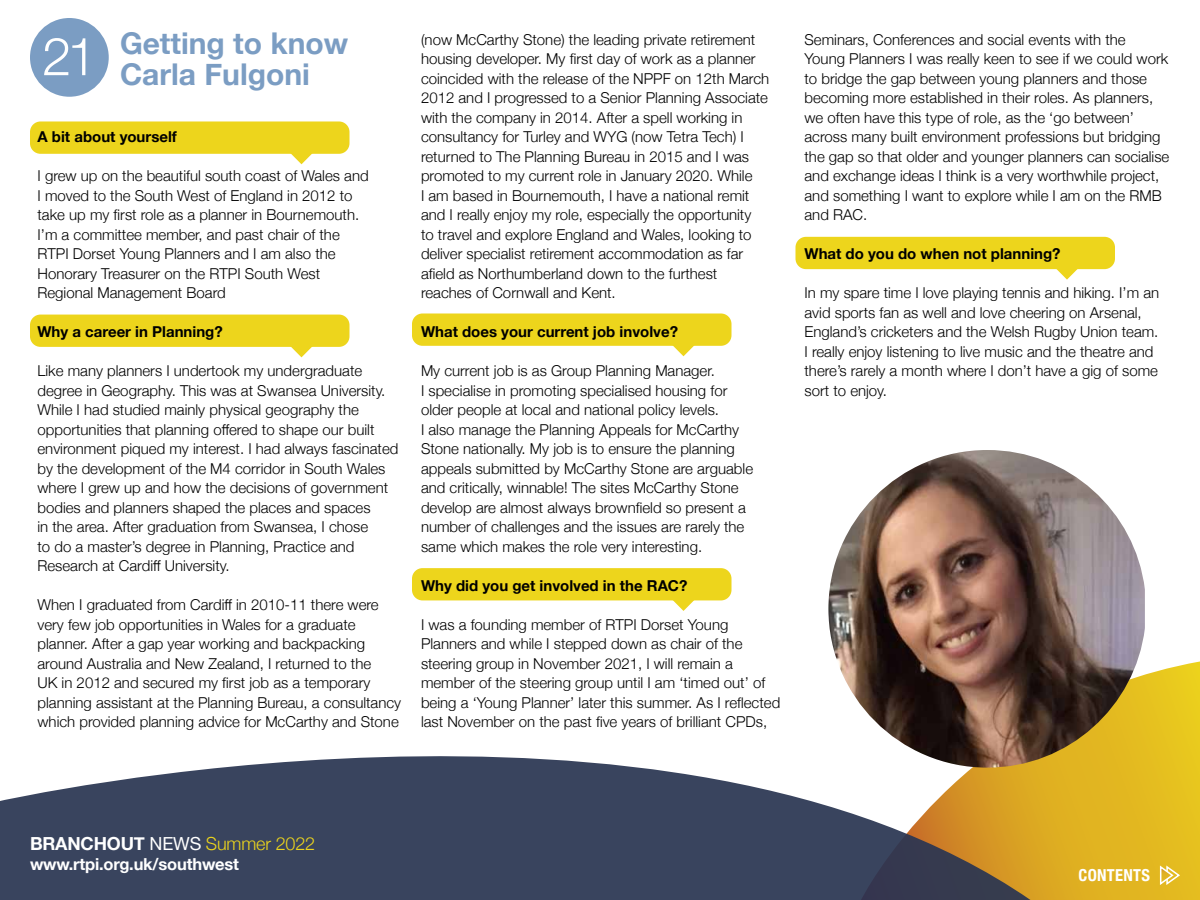
<style>
.page{position:relative;width:1200px;height:900px;background:#fff}
.page>*{position:absolute;margin:0;border:0;box-sizing:border-box;transform-origin:0 0}
.t1{font:300 52.65px "Helvetica Neue";color:#fff}
.t2{font:700 30px/31.5px "Helvetica Neue";color:#7b9dc3}
.t3{font:300 18px "Helvetica Neue";letter-spacing:-.01em;color:#edd51c}
.t4{font:700 16.5px "Helvetica Neue";letter-spacing:-.01em;color:#fff}
.t5{font:700 condensed 16.5px "Helvetica Neue";letter-spacing:.02em;color:#fff}
.t6{font:300 15px/19.5px "Helvetica Neue";color:#000}
.t7{font:700 15px "Helvetica Neue";color:#000}
.s1{font-weight:700;color:#fff}
.s2{font-weight:400;color:#fff}
</style>
<div class="page">
<div style="left:30px;top:121px;width:320px;height:33px;background:#edd51c;border-radius:10px"></div>
<svg style="left:284px;top:153px;width:36px;height:11px"></svg>
<div style="left:412px;top:314px;width:320px;height:32px;background:#edd51c;border-radius:10px"></div>
<svg style="left:666px;top:345px;width:36px;height:11px"></svg>
<div style="left:796px;top:237px;width:319px;height:32px;background:#edd51c;border-radius:10px"></div>
<svg style="left:1049px;top:269px;width:36px;height:11px"></svg>
<div style="left:412px;top:568px;width:320px;height:32px;background:#edd51c;border-radius:10px"></div>
<svg style="left:666px;top:600px;width:36px;height:11px"></svg>
<div style="left:30px;top:315px;width:320px;height:32px;background:#edd51c;border-radius:10px"></div>
<svg style="left:284px;top:346px;width:36px;height:11px"></svg>
<svg style="left:1030px;top:662px;width:170px;height:238px"></svg>
<svg style="left:0;top:756px;width:1030px;height:144px;fill:#39445e"></svg>
<svg style="left:1159px;top:864px;width:22px;height:23px"></svg>
<div style="left:30px;top:18px;width:79px;height:79px;background:#7b9dc3;border-radius:50%"></div>
<img style="left:828px;top:450px;width:317px;height:318px">
<h1 class="t1" style="left:42px;top:14px;width:56px">21</h1>
<h2 class="t2" style="left:120px;top:28px;width:230px">Getting to know<br>Carla Fulgoni</h2>
<p class="t7" style="left:38px;top:125px;width:141px">A bit about yourself</p>
<p class="t6" style="left:38px;top:165px;width:333px">I grew up on the beautiful south coast of Wales and I moved to the South West of England in 2012 to take up my first role as a planner in Bournemouth.<br>I’m a committee member, and past chair of the RTPI Dorset Young Planners and I am also the Honorary Treasurer on the RTPI South West Regional Management Board</p>
<p class="t7" style="left:38px;top:320px;width:187px">Why a career in Planning?</p>
<p class="t6" style="left:38px;top:360px;width:362px">Like many planners I undertook my undergraduate degree in Geography. This was at Swansea University.<br>While I had studied mainly physical geography the opportunities that planning offered to shape our built environment piqued my interest. I had always fascinated by the development of the M4 corridor in South Wales where I grew up and how the decisions of government bodies and planners shaped the places and spaces<br>in the area. After graduation from Swansea, I chose<br>to do a master’s degree in Planning, Practice and Research at Cardiff University.</p>
<p class="t6" style="left:38px;top:594px;width:365px">When I graduated from Cardiff in 2010-11 there were very few job opportunities in Wales for a graduate planner. After a gap year working and backpacking around Australia and New Zealand, I returned to the<br>UK in 2012 and secured my first job as a temporary planning assistant at the Planning Bureau, a consultancy which provided planning advice for McCarthy and Stone</p>
<p class="t6" style="left:421px;top:28px;width:350px">(now McCarthy Stone) the leading private retirement housing developer. My first day of work as a planner coincided with the release of the NPPF on 12th March 2012 and I progressed to a Senior Planning Associate with the company in 2014. After a spell working in consultancy for Turley and WYG (now Tetra Tech) I returned to The Planning Bureau in 2015 and I was promoted to my current role in January 2020. While<br>I am based in Bournemouth, I have a national remit and I really enjoy my role, especially the opportunity<br>to travel and explore England and Wales, looking to deliver specialist retirement accommodation as far afield as Northumberland down to the furthest reaches of Cornwall and Kent.</p>
<p class="t7" style="left:421px;top:320px;width:259px">What does your current job involve?</p>
<p class="t6" style="left:421px;top:360px;width:334px">My current job is as Group Planning Manager.<br>I specialise in promoting specialised housing for older people at local and national policy levels.<br>I also manage the Planning Appeals for McCarthy Stone nationally. My job is to ensure the planning appeals submitted by McCarthy Stone are arguable and critically, winnable! The sites McCarthy Stone develop are almost always brownfield so present a number of challenges and the issues are rarely the same which makes the role very interesting.</p>
<p class="t7" style="left:421px;top:573px;width:268px">Why did you get involved in the RAC?</p>
<p class="t6" style="left:421px;top:613px;width:361px">I was a founding member of RTPI Dorset Young Planners and while I stepped down as chair of the steering group in November 2021, I will remain a member of the steering group until I am ‘timed out’ of being a ‘Young Planner’ later this summer. As I reflected last November on the past five years of brilliant CPDs,</p>
<p class="t6" style="left:805px;top:28px;width:366px">Seminars, Conferences and social events with the Young Planners I was really keen to see if we could work to bridge the gap between young planners and those becoming more established in their roles. As planners, we often have this type of role, as the ‘go between’ across many built environment professions but bridging the gap so that older and younger planners can socialise and exchange ideas I think is a very worthwhile project, and something I want to explore while I am on the RMB and RAC.</p>
<p class="t7" style="left:805px;top:242px;width:258px">What do you do when not planning?</p>
<p class="t6" style="left:805px;top:282px;width:356px">In my spare time I love playing tennis and hiking. I’m an avid sports fan as well and love cheering on Arsenal, England’s cricketers and the Welsh Rugby Union team.<br>I really enjoy listening to live music and the theatre and there’s rarely a month where I don’t have a gig of some sort to enjoy.</p>
<p class="t3" style="left:30px;top:829px;width:287px"><span class="s1">BRANCHOUT</span> <span class="s2">NEWS</span> Summer 2022</p>
<p class="t4" style="left:30px;top:851px;width:211px">www.rtpi.org.uk/southwest</p>
<p class="t5" style="left:1078px;top:862px;width:73px">CONTENTS</p>
</div>
